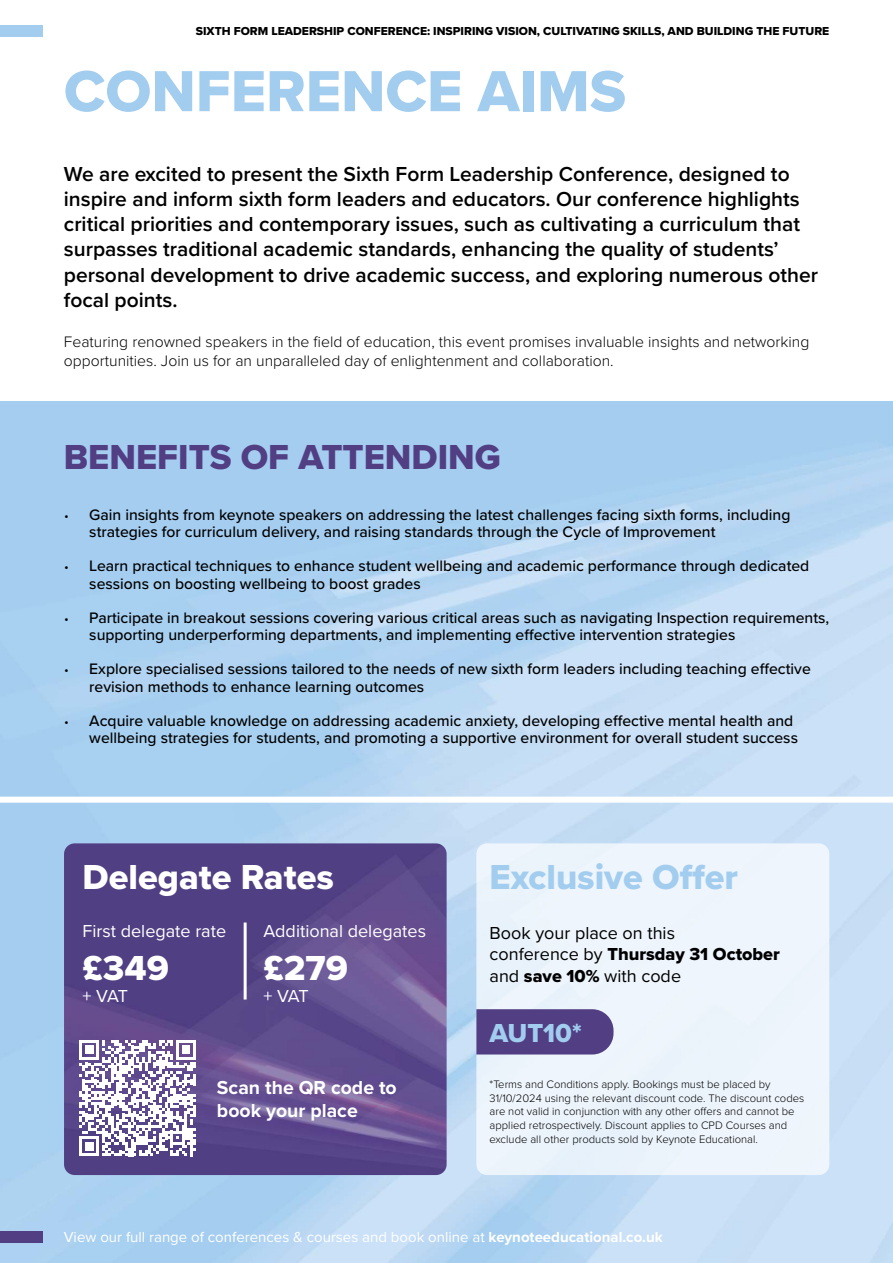
<style>
.page{position:relative;width:893px;height:1263px;background:#fff}
.page>*{position:absolute;margin:0;border:0;box-sizing:border-box;transform-origin:0 0}
.t1{font:60px "Proxima Nova Extrabld";color:#a2cdef}
.t2{font:36px "Proxima Nova Extrabld";color:#fff}
.t3{font:36px "Proxima Nova Extrabld";color:#513e83}
.t4{font:36px "Proxima Nova Extrabld";color:#a2cdef}
.t5{font:27px "Proxima Nova Extrabld";color:#a2cdef}
.t6{font:600 21px/25.2px "Proxima Nova";color:#000}
.t7{font:700 19.5px/23.4px "Proxima Nova";color:#fff}
.t8{font:18px "Proxima Nova";color:#fff}
.t9{font:18px "Proxima Nova";color:#000}
.t10{font:18px "Proxima Nova Extrabld";color:#000}
.t11{font:500 15.75px/17.2px "Proxima Nova";color:#000}
.t12{font:300 15.75px/18.9px "Proxima Nova";color:#000}
.t13{font:15px "Proxima Nova";color:#fff}
.t14{font:12px "Proxima Nova Extrabld";color:#000}
.t15{font:300 11.25px/13.8px "Proxima Nova";color:#000}
.s1{font-family:"ITC Avant Garde Pro";font-size:9px}
.s2{font-family:"Proxima Nova"}
.s3{font-family:"Proxima Nova Extrabld"}
.s4{font-weight:700}
</style>
<div class="page">
<img style="left:0;top:402px;width:893px;height:861px">
<div style="left:0;top:26px;width:43px;height:11px;background:#a2cdef"></div>
<div style="left:0;top:797px;width:893px;height:6px;background:#fff"></div>
<div style="left:0;top:1231px;width:43px;height:11px;background:#513e83"></div>
<div style="left:476px;top:843px;width:353px;height:332px;background:#eff5fc;border-radius:11px"></div>
<div style="left:476px;top:1009px;width:137px;height:45px;background:#513e83"></div>
<img style="left:64px;top:843px;width:383px;height:332px">
<svg style="left:80px;top:1040px;width:116px;height:116px"></svg>
<hr style="left:244px;top:922px;width:3px;height:77px;background:#fff">
<p class="t14" style="left:196px;top:22px;width:635px">SIXTH FORM LEADERSHIP CONFERENCE: INSPIRING VISION, CULTIVATING SKILLS, AND BUILDING THE FUTURE</p>
<h1 class="t1" style="left:64px;top:46px;width:564px">CONFERENCE AIMS</h1>
<p class="t6" style="left:64px;top:161px;width:756px">We are excited to present the Sixth Form Leadership Conference, designed to inspire and inform sixth form leaders and educators. Our conference highlights critical priorities and contemporary issues, such as cultivating a curriculum that surpasses traditional academic standards, enhancing the quality of students’ personal development to drive academic success, and exploring numerous other focal points.</p>
<p class="t12" style="left:64px;top:332px;width:747px">Featuring renowned speakers in the field of education, this event promises invaluable insights and networking opportunities. Join us for an unparalleled day of enlightenment and collaboration.</p>
<h2 class="t3" style="left:64px;top:430px;width:439px">BENEFITS OF ATTENDING</h2>
<p class="t11" style="left:89px;top:505px;width:703px;text-indent:-26px"><span class="s1">•</span> Gain insights from keynote speakers on addressing the latest challenges facing sixth forms, including strategies for curriculum delivery, and raising standards through the Cycle of Improvement</p>
<p class="t11" style="left:89px;top:557px;width:722px;text-indent:-26px"><span class="s1">•</span> Learn practical techniques to enhance student wellbeing and academic performance through dedicated sessions on boosting wellbeing to boost grades</p>
<p class="t11" style="left:89px;top:608px;width:741px;text-indent:-26px"><span class="s1">•</span> Participate in breakout sessions covering various critical areas such as navigating Inspection requirements, supporting underperforming departments, and implementing effective intervention strategies</p>
<p class="t11" style="left:89px;top:660px;width:723px;text-indent:-26px"><span class="s1">•</span> Explore specialised sessions tailored to the needs of new sixth form leaders including teaching effective revision methods to enhance learning outcomes</p>
<p class="t11" style="left:64px;top:711px;width:736px;text-align:right"><span class="s1">•</span> Acquire valuable knowledge on addressing academic anxiety, developing effective mental health and wellbeing strategies for students, and promoting a supportive environment for overall student success</p>
<h2 class="t2" style="left:83px;top:850px;width:253px">Delegate Rates</h2>
<p class="t8" style="left:83px;top:917px;width:145px">First delegate rate</p>
<h2 class="t2" style="left:83px;top:941px;width:88px">£349</h2>
<p class="t8" style="left:83px;top:982px;width:47px">+ VAT</p>
<p class="t8" style="left:263px;top:917px;width:164px">Additional delegates</p>
<h2 class="t2" style="left:263px;top:941px;width:86px">£279</h2>
<p class="t8" style="left:263px;top:982px;width:47px">+ VAT</p>
<p class="t7" style="left:217px;top:1075px;width:181px">Scan the QR code to book your place</p>
<h2 class="t4" style="left:490px;top:850px;width:250px">Exclusive Offer</h2>
<p class="t9" style="left:490px;top:919px;width:187px">Book your place on this</p>
<p class="t10" style="left:490px;top:941px;width:292px"><span class="s2">conference by</span> Thursday 31 October</p>
<p class="t9" style="left:490px;top:962px;width:193px">and <span class="s3">save 10%</span> with code</p>
<h3 class="t5" style="left:490px;top:1013px;width:94px">AUT10*</h3>
<p class="t15" style="left:490px;top:1077px;width:316px">*Terms and Conditions apply. Bookings must be placed by 31/10/2024 using the relevant discount code. The discount codes are not valid in conjunction with any other offers and cannot be applied retrospectively. Discount applies to CPD Courses and exclude all other products sold by Keynote Educational.</p>
<p class="t13" style="left:64px;top:1225px;width:601px">View our full range of conferences &amp; courses and book online at <span class="s4">keynoteeducational.co.uk</span></p>
</div>
